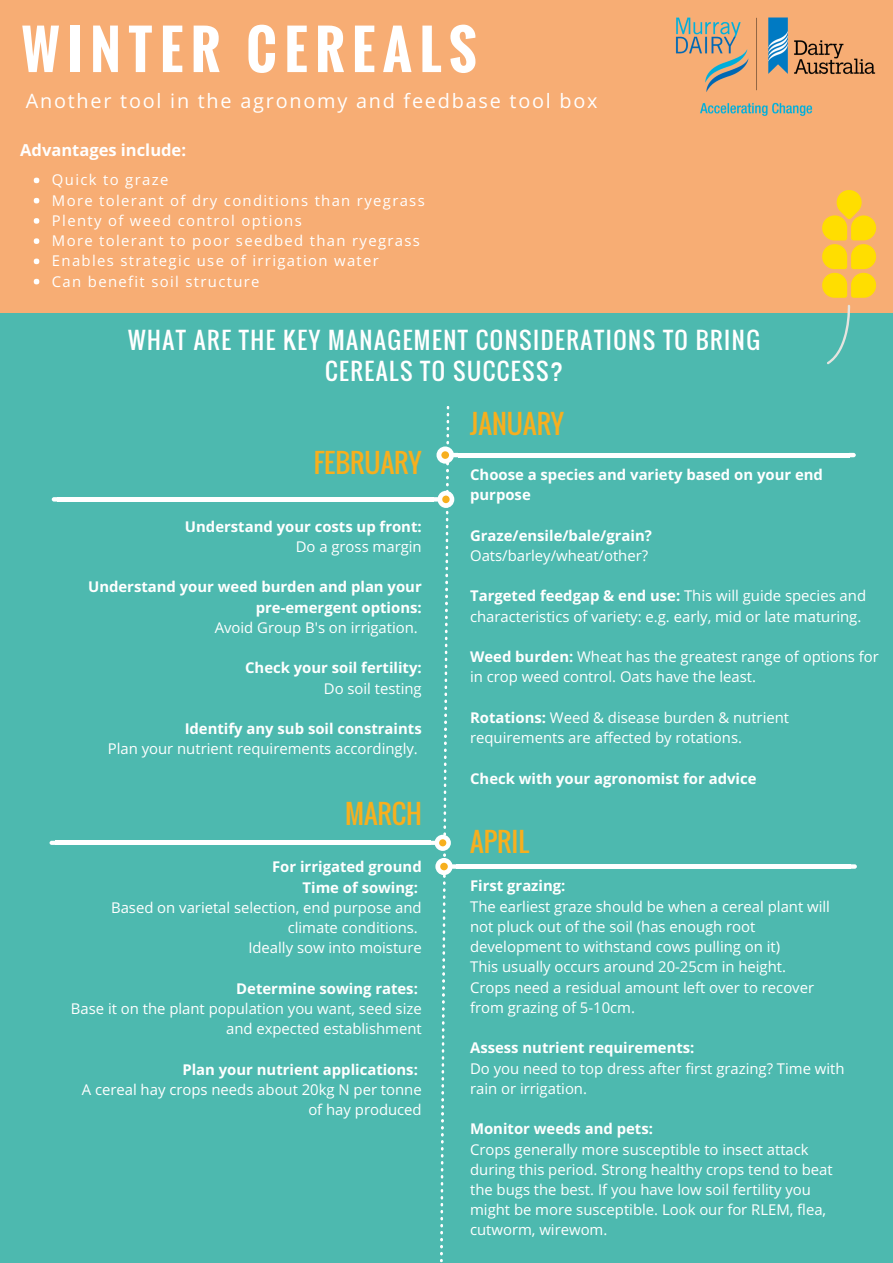
<style>
.page{position:relative;width:893px;height:1263px;background:#fff}
.page>*{position:absolute;margin:0;border:0;box-sizing:border-box;transform-origin:0 0}
.t1{font:700 52.95px "Oswald";letter-spacing:.15em;color:#fff}
.t2{font:26.4px "Oswald";color:#f7af1e}
.t3{font:23.1px/31.5px "Oswald";letter-spacing:.065em;color:#fff;text-align:center}
.t4{font:19.8px "Open Sans";letter-spacing:.09em;color:#fff}
.t5{font:700 16.5px "Open Sans";color:#fff}
.t6{font:14.85px/20.2px "Open Sans";color:#fff}
.t7{font:700 14.85px/20.2px "Open Sans";color:#fff;text-align:right}
.t8{font:14.85px/20.2px "Open Sans";letter-spacing:.09em;color:#fff}
.s1{font-weight:700}
</style>
<div class="page">
<div style="left:0;top:0;width:892px;height:314px;background:#f7ad74"></div>
<div style="left:0;top:314px;width:892px;height:339px;background:#4db9af"></div>
<div style="left:0;top:653px;width:892px;height:338px;background:#4db9af"></div>
<div style="left:0;top:991px;width:892px;height:271px;background:#4db9af"></div>
<svg style="left:849px;top:453px;width:6px;height:4px"></svg>
<hr style="left:458px;top:453px;width:391px;height:4px;background:#fff">
<svg style="left:52px;top:497px;width:6px;height:5px"></svg>
<div style="left:58px;top:497px;width:376px;height:5px;background:#fff"></div>
<svg style="left:850px;top:864px;width:6px;height:5px"></svg>
<div style="left:456px;top:864px;width:394px;height:5px;background:#fff"></div>
<svg style="left:50px;top:841px;width:5px;height:4px"></svg>
<hr style="left:55px;top:841px;width:376px;height:4px;background:#fff">
<svg style="left:431px;top:406px;width:27px;height:856px"></svg>
<div style="left:439px;top:839px;width:7px;height:7px;background:#f7af1e;border-radius:50%"></div>
<svg style="left:34px;top:178px;width:5px;height:5px"></svg>
<svg style="left:34px;top:198px;width:5px;height:5px"></svg>
<svg style="left:34px;top:218px;width:5px;height:6px"></svg>
<svg style="left:34px;top:238px;width:5px;height:6px"></svg>
<svg style="left:34px;top:259px;width:5px;height:5px"></svg>
<svg style="left:34px;top:279px;width:5px;height:5px"></svg>
<svg style="left:826px;top:305px;width:24px;height:59px"></svg>
<svg style="left:822px;top:190px;width:54px;height:108px"></svg>
<img style="left:675px;top:17px;width:201px;height:99px">
<h1 class="t1" style="left:22px;top:9px;width:456px">WINTER CEREALS</h1>
<h3 class="t4" style="left:26px;top:87px;width:573px">Another tool in the agronomy and feedbase tool box</h3>
<p class="t5" style="left:20px;top:139px;width:167px">Advantages include:</p>
<p class="t8" style="left:52px;top:170px;width:374px">Quick to graze<br>More tolerant of dry conditions than ryegrass Plenty of weed control options<br>More tolerant to poor seedbed than ryegrass Enables strategic use of irrigation water<br>Can benefit soil structure</p>
<h3 class="t3" style="left:128px;top:323px;width:633px">WHAT ARE THE KEY MANAGEMENT CONSIDERATIONS TO BRING<br>CEREALS TO SUCCESS?</h3>
<h2 class="t2" style="left:314px;top:443px;width:110px">FEBRUARY</h2>
<p class="t7" style="left:185px;top:516px;width:238px">Understand your costs up front:</p>
<p class="t6" style="left:296px;top:536px;width:127px">Do a gross margin</p>
<p class="t7" style="left:88px;top:576px;width:335px">Understand your weed burden and plan your pre-emergent options:</p>
<p class="t6" style="left:215px;top:617px;width:205px">Avoid Group B's on irrigation.</p>
<p class="t7" style="left:245px;top:657px;width:178px">Check your soil fertility:</p>
<p class="t6" style="left:324px;top:678px;width:99px">Do soil testing</p>
<p class="t7" style="left:185px;top:718px;width:238px">Identify any sub soil constraints</p>
<p class="t6" style="left:108px;top:738px;width:311px">Plan your nutrient requirements accordingly.</p>
<h2 class="t2" style="left:345px;top:794px;width:78px">MARCH</h2>
<p class="t7" style="left:272px;top:856px;width:151px">For irrigated ground<br>Time of sowing:</p>
<p class="t6" style="left:111px;top:897px;width:312px;text-align:right">Based on varietal selection, end purpose and climate conditions.<br>Ideally sow into moisture</p>
<p class="t7" style="left:236px;top:978px;width:183px">Determine sowing rates:</p>
<p class="t6" style="left:71px;top:998px;width:352px;text-align:right">Base it on the plant population you want, seed size and expected establishment</p>
<p class="t7" style="left:182px;top:1059px;width:237px">Plan your nutrient applications:</p>
<p class="t6" style="left:82px;top:1079px;width:341px;text-align:right">A cereal hay crops needs about 20kg N per tonne of hay produced</p>
<h2 class="t2" style="left:470px;top:404px;width:95px">JANUARY</h2>
<p class="t7" style="left:470px;top:464px;width:354px;text-align:left">Choose a species and variety based on your end purpose</p>
<p class="t7" style="left:470px;top:525px;width:183px">Graze/ensile/bale/grain?</p>
<p class="t6" style="left:470px;top:545px;width:179px">Oats/barley/wheat/other?</p>
<p class="t6" style="left:470px;top:585px;width:397px"><span class="s1">Targeted feedgap &amp; end use:</span> This will guide species and characteristics of variety: e.g. early, mid or late maturing.</p>
<p class="t6" style="left:470px;top:646px;width:410px"><span class="s1">Weed burden:</span> Wheat has the greatest range of options for in crop weed control. Oats have the least.</p>
<p class="t6" style="left:470px;top:707px;width:320px"><span class="s1">Rotations:</span> Weed &amp; disease burden &amp; nutrient requirements are affected by rotations.</p>
<p class="t7" style="left:470px;top:768px;width:288px">Check with your agronomist for advice</p>
<h2 class="t2" style="left:470px;top:822px;width:60px">APRIL</h2>
<p class="t7" style="left:470px;top:875px;width:97px">First grazing:</p>
<p class="t6" style="left:470px;top:896px;width:361px">The earliest graze should be when a cereal plant will not pluck out of the soil (has enough root development to withstand cows pulling on it)<br>This usually occurs around 20-25cm in height.<br>Crops need a residual amount left over to recover from grazing of 5-10cm.</p>
<p class="t7" style="left:470px;top:1037px;width:226px">Assess nutrient requirements:</p>
<p class="t6" style="left:470px;top:1058px;width:376px">Do you need to top dress after first grazing? Time with rain or irrigation.</p>
<p class="t7" style="left:470px;top:1118px;width:184px">Monitor weeds and pets:</p>
<p class="t6" style="left:470px;top:1139px;width:364px">Crops generally more susceptible to insect attack during this period. Strong healthy crops tend to beat the bugs the best. If you have low soil fertility you might be more susceptible. Look our for RLEM, flea, cutworm, wirewom.</p>
</div>
